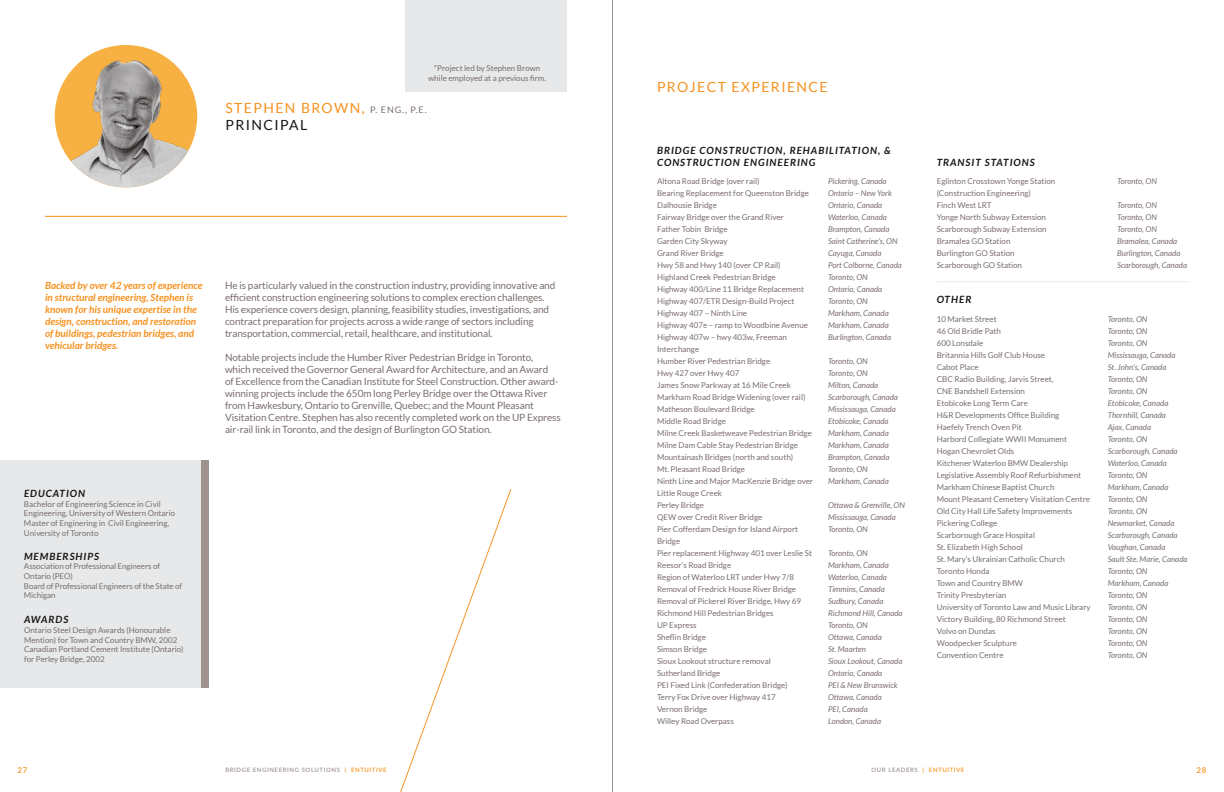
<style>
.page{position:relative;width:1224px;height:792px;background:#fff}
.page>*{position:absolute;margin:0;border:0;box-sizing:border-box;transform-origin:0 0}
.t1{font:14px/16.8px "Lato";letter-spacing:.1em;color:#f6911e}
.t2{font:10px/12px "Lato";letter-spacing:-.01em;color:#796e6c}
.t3{font:italic 700 10px/12px "Lato";color:#f6911e}
.t4{font:italic 700 10px/12px "Lato";letter-spacing:.1em;color:#191417}
.t5{font:8px/12px "Lato";color:#796e6c}
.t6{font:italic 8px/12px "Lato";color:#796e6c}
.t7{font:600 8px "Lato";color:#f6911e}
.t8{font:600 6px "Lato";letter-spacing:.1em;color:#9e938e}
.s1{font-size:9px;color:#796e6c}
.s2{color:#191417}
.s3{color:#f6911e}
</style>
<div class="page">
<img style="left:55px;top:45px;width:142px;height:142px;border-radius:71px">
<hr style="left:45px;top:216px;width:522px;height:1px;background:#f6911e">
<div style="left:405px;top:0;width:162px;height:92px;background:#e6e8e9"></div>
<div style="left:200px;top:461px;width:8px;height:227px;background:#9e938e"></div>
<div style="left:0;top:461px;width:200px;height:227px;background:#e6e8e9"></div>
<hr style="left:612px;top:0;width:1px;height:792px;background:#9e938e">
<hr style="left:937px;top:281px;width:252px;height:1px;background:#e6e8e9">
<svg style="left:400px;top:489px;width:112px;height:303px"></svg>
<p class="t5" style="left:428px;top:64px;width:120px;line-height:9.6px;text-align:center">*Project led by Stephen Brown while employed at a previous firm.</p>
<h1 class="t1" style="left:225px;top:100px;width:203px">STEPHEN BROWN, <span class="s1">P. ENG., P.E.<br></span><span class="s2">PRINCIPAL</span></h1>
<p class="t3" style="left:45px;top:280px;width:159px">Backed by over 42 years of experience in structural engineering, Stephen is known for his unique expertise in the design, construction, and restoration of buildings, pedestrian bridges, and vehicular bridges.</p>
<p class="t2" style="left:225px;top:280px;width:332px">He is particularly valued in the construction industry, providing innovative and efficient construction engineering solutions to complex erection challenges.<br>His experience covers design, planning, feasibility studies, investigations, and contract preparation for projects across a wide range of sectors including transportation, commercial, retail, healthcare, and institutional.</p>
<p class="t2" style="left:225px;top:352px;width:337px">Notable projects include the Humber River Pedestrian Bridge in Toronto, which received the Governor General Award for Architecture, and an Award<br>of Excellence from the Canadian Institute for Steel Construction. Other award&shy;winning projects include the 650m long Perley Bridge over the Ottawa River from Hawkesbury, Ontario to Grenville, Quebec; and the Mount Pleasant Visitation Centre. Stephen has also recently completed work on the UP Express air-rail link in Toronto, and the design of Burlington GO Station.</p>
<p class="t4" style="left:24px;top:488px;width:63px">EDUCATION</p>
<p class="t5" style="left:24px;top:499px;width:153px;line-height:9.6px">Bachelor of Engineering Science in Civil Engineering, University of Western Ontario Master of Enginering in Civil Engineering, University of Toronto</p>
<p class="t4" style="left:24px;top:550px;width:77px">MEMBERSHIPS</p>
<p class="t5" style="left:24px;top:562px;width:160px;line-height:9.6px">Association of Professional Engineers of<br>Ontario (PEO)<br>Board of Professional Engineers of the State of<br>Michigan</p>
<p class="t4" style="left:24px;top:614px;width:46px">AWARDS</p>
<p class="t5" style="left:24px;top:625px;width:161px;line-height:9.6px">Ontario Steel Design Awards (Honourable Mention) for Town and Country BMW, 2002<br>Canadian Portland Cement Institute (Ontario) for Perley Bridge, 2002</p>
<h1 class="t1" style="left:657px;top:78px;width:172px">PROJECT EXPERIENCE</h1>
<p class="t4" style="left:657px;top:144px;width:235px">BRIDGE CONSTRUCTION, REHABILITATION, &amp;<br>CONSTRUCTION ENGINEERING</p>
<p class="t5" style="left:657px;top:175px;width:158px">Altona Road Bridge (over rail)<br>Bearing Replacement for Queenston Bridge<br>Dalhousie Bridge<br>Fairway Bridge over the Grand River<br>Father Tobin Bridge<br>Garden City Skyway<br>Grand River Bridge<br>Hwy 58 and Hwy 140 (over CP Rail)<br>Highland Creek Pedestrian Bridge<br>Highway 400/Line 11 Bridge Replacement<br>Highway 407/ETR Design-Build Project<br>Highway 407 – Ninth Line<br>Highway 407e – ramp to Woodbine Avenue<br>Highway 407w – hwy 403w, Freeman<br>Interchange<br>Humber River Pedestrian Bridge<br>Hwy 427 over Hwy 407<br>James Snow Parkway at 16 Mile Creek<br>Markham Road Bridge Widening (over rail)<br>Matheson Boulevard Bridge<br>Middle Road Bridge<br>Milne Creek Basketweave Pedestrian Bridge<br>Milne Dam Cable Stay Pedestrian Bridge<br>Mountainash Bridges (north and south)<br>Mt. Pleasant Road Bridge<br>Ninth Line and Major MacKenzie Bridge over<br>Little Rouge Creek<br>Perley Bridge<br>QEW over Credit River Bridge<br>Pier Cofferdam Design for Island Airport<br>Bridge<br>Pier replacement Highway 401 over Leslie St<br>Reesor’s Road Bridge<br>Region of Waterloo LRT under Hwy 7/8<br>Removal of Fredrick House River Bridge<br>Removal of Pickerel River Bridge, Hwy 69<br>Richmond Hill Pedestrian Bridges<br>UP Express<br>Sheflin Bridge<br>Simson Bridge<br>Sioux Lookout structure removal<br>Sutherland Bridge<br>PEI Fixed Link (Confederation Bridge)<br>Terry Fox Drive over Highway 417<br>Vernon Bridge<br>Willey Road Overpass</p>
<p class="t6" style="left:828px;top:176px;width:75px">Pickering, Canada<br>Ontario – New York<br>Ontario, Canada<br>Waterloo, Canada<br>Brampton, Canada<br>Saint Catherine’s, ON<br>Cayuga, Canada<br>Port Colborne, Canada<br>Toronto, ON<br>Ontario, Canada<br>Toronto, ON<br>Markham, Canada<br>Markham, Canada<br>Burlington, Canada</p>
<p class="t6" style="left:828px;top:356px;width:71px">Toronto, ON<br>Toronto, ON<br>Milton, Canada<br>Scarborough, Canada<br>Mississauga, Canada<br>Etobicoke, Canada<br>Markham, Canada<br>Markham, Canada<br>Brampton, Canada<br>Toronto, ON<br>Markham, Canada</p>
<p class="t6" style="left:828px;top:500px;width:79px">Ottawa &amp; Grenville, ON<br>Mississauga, Canada<br>Toronto, ON</p>
<p class="t6" style="left:828px;top:548px;width:76px">Toronto, ON<br>Markham, Canada<br>Waterloo, Canada<br>Timmins, Canada<br>Sudbury, Canada<br>Richmond Hill, Canada<br>Toronto, ON<br>Ottawa, Canada<br>St. Maarten<br>Sioux Lookout, Canada<br>Ontario, Canada<br>PEI &amp; New Brunswick<br>Ottawa, Canada<br>PEI, Canada<br>London, Canada</p>
<p class="t4" style="left:937px;top:156px;width:100px">TRANSIT STATIONS</p>
<p class="t5" style="left:937px;top:175px;width:120px">Eglinton Crosstown Yonge Station (Construction Engineering)<br>Finch West LRT<br>Yonge North Subway Extension<br>Scarborough Subway Extension<br>Bramalea GO Station<br>Burlington GO Station<br>Scarborough GO Station</p>
<p class="t6" style="left:1117px;top:176px;width:41px">Toronto, ON</p>
<p class="t6" style="left:1117px;top:200px;width:71px">Toronto, ON<br>Toronto, ON<br>Toronto, ON<br>Bramalea, Canada<br>Burlington, Canada<br>Scarborough, Canada</p>
<p class="t4" style="left:937px;top:294px;width:36px">OTHER</p>
<p class="t5" style="left:937px;top:313px;width:155px">10 Market Street<br>46 Old Bridle Path<br>600 Lonsdale<br>Britannia Hills Golf Club House<br>Cabot Place<br>CBC Radio Building, Jarvis Street,<br>CNE Bandshell Extension<br>Etobicoke Long Term Care<br>H&amp;R Developments Office Building<br>Haefely Trench Oven Pit<br>Harbord Collegiate WWII Monument<br>Hogan Chevrolet Olds<br>Kitchener Waterloo BMW Dealership<br>Legislative Assembly Roof Refurbishment<br>Markham Chinese Baptist Church<br>Mount Pleasant Cemetery Visitation Centre<br>Old City Hall Life Safety Improvements<br>Pickering College<br>Scarborough Grace Hospital<br>St. Elizabeth High School<br>St. Mary’s Ukrainian Catholic Church<br>Toronto Honda<br>Town and Country BMW<br>Trinity Presbyterian<br>University of Toronto Law and Music Library<br>Victory Building, 80 Richmond Street<br>Volvo on Dundas<br>Woodpecker Sculpture<br>Convention Centre</p>
<p class="t6" style="left:1108px;top:313px;width:81px">Toronto, ON<br>Toronto, ON<br>Toronto, ON<br>Mississauga, Canada<br>St. John’s, Canada<br>Toronto, ON<br>Toronto, ON<br>Etobicoke, Canada<br>Thornhill, Canada<br>Ajax, Canada<br>Toronto, ON<br>Scarborough, Canada<br>Waterloo, Canada<br>Toronto, ON<br>Markham, Canada<br>Toronto, ON<br>Toronto, ON<br>Newmarket, Canada<br>Scarborough, Canada<br>Vaughan, Canada<br>Sault Ste. Marie, Canada<br>Toronto, ON<br>Markham, Canada<br>Toronto, ON<br>Toronto, ON<br>Toronto, ON<br>Toronto, ON<br>Toronto, ON<br>Toronto, ON</p>
<p class="t7" style="left:17px;top:764px;width:12px">27</p>
<p class="t8" style="left:225px;top:765px;width:163px">BRIDGE ENGINEERING SOLUTIONS <span class="s3">| ENTUITIVE</span></p>
<p class="t8" style="left:872px;top:765px;width:94px">OUR LEADERS <span class="s3">| ENTUITIVE</span></p>
<p class="t7" style="left:1196px;top:764px;width:12px">28</p>
</div>
